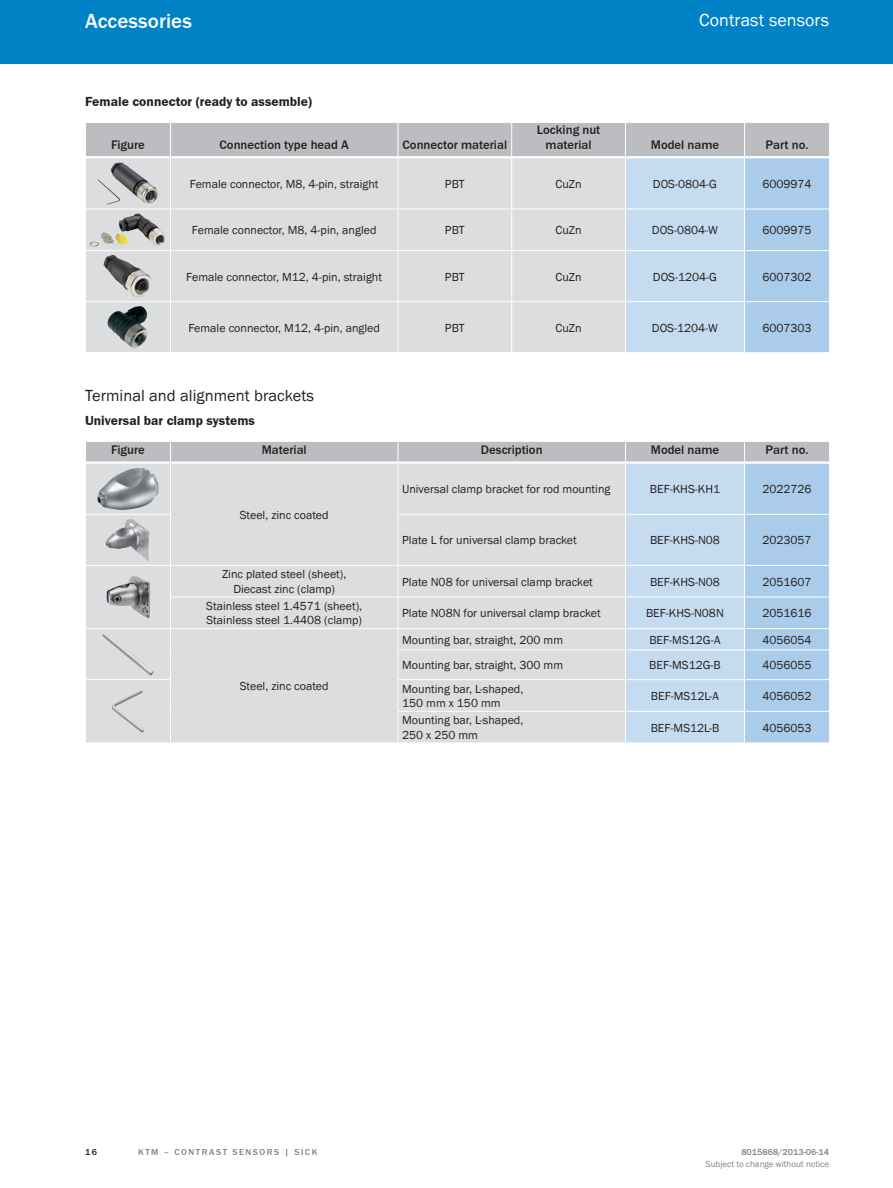
<style>
.page{position:relative;width:893px;height:1188px;background:#fff}
.page>*{position:absolute;margin:0;border:0;box-sizing:border-box;transform-origin:0 0}
.t1{font:500 21px "SICK Franklin";color:#fff}
.t2{font:18px "SICK Franklin";letter-spacing:.005em;color:#fff}
.t3{font:16.5px "SICK Franklin";letter-spacing:.005em;color:#231f20}
.t4{font:700 13.5px "SICK Franklin";letter-spacing:.005em;color:#231f20}
.t5{font:500 12.75px/15.3px "SICK Franklin";color:#231f20;text-align:center}
.t6{font:12px/14.4px "SICK Franklin";color:#231f20}
.t7{font:500 9px "SICK Franklin";color:#808285}
.t8{font:9px "SICK Franklin";color:#808285}
.t9{font:500 9px "SICK Franklin";color:#231f20}
</style>
<div class="page">
<div style="left:0;top:0;width:893px;height:64px;background:#0083c6"></div>
<svg style="left:86px;top:123px;width:743px;height:229px;background:#ced6dd"></svg>
<hr style="left:86px;top:156px;width:84px;height:2px;background:#fff">
<hr style="left:170px;top:123px;width:1px;height:33px;background:#fff">
<hr style="left:170px;top:156px;width:228px;height:2px;background:#fff">
<hr style="left:398px;top:123px;width:1px;height:33px;background:#fff">
<hr style="left:398px;top:156px;width:114px;height:2px;background:#fff">
<hr style="left:511px;top:123px;width:1px;height:33px;background:#fff">
<hr style="left:512px;top:156px;width:113px;height:2px;background:#fff">
<hr style="left:625px;top:123px;width:1px;height:33px;background:#fff">
<hr style="left:625px;top:156px;width:119px;height:2px;background:#fff">
<hr style="left:744px;top:123px;width:1px;height:33px;background:#fff">
<hr style="left:744px;top:156px;width:85px;height:2px;background:#fff">
<hr style="left:170px;top:158px;width:1px;height:51px;background:#fff">
<hr style="left:398px;top:158px;width:1px;height:51px;background:#fff">
<hr style="left:511px;top:158px;width:1px;height:51px;background:#fff">
<hr style="left:625px;top:158px;width:1px;height:51px;background:#fff">
<hr style="left:744px;top:158px;width:1px;height:51px;background:#fff">
<hr style="left:85px;top:209px;width:85px;height:1px;background:#fff">
<hr style="left:170px;top:209px;width:228px;height:1px;background:#fff">
<hr style="left:170px;top:209px;width:1px;height:41px;background:#fff">
<hr style="left:398px;top:209px;width:114px;height:1px;background:#fff">
<hr style="left:398px;top:209px;width:1px;height:41px;background:#fff">
<hr style="left:512px;top:209px;width:113px;height:1px;background:#fff">
<hr style="left:511px;top:209px;width:1px;height:41px;background:#fff">
<hr style="left:625px;top:209px;width:119px;height:1px;background:#fff">
<hr style="left:625px;top:209px;width:1px;height:41px;background:#fff">
<hr style="left:744px;top:209px;width:86px;height:1px;background:#fff">
<hr style="left:744px;top:209px;width:1px;height:41px;background:#fff">
<hr style="left:85px;top:250px;width:85px;height:1px;background:#fff">
<hr style="left:170px;top:250px;width:228px;height:1px;background:#fff">
<hr style="left:170px;top:251px;width:1px;height:50px;background:#fff">
<hr style="left:398px;top:250px;width:114px;height:1px;background:#fff">
<hr style="left:398px;top:251px;width:1px;height:50px;background:#fff">
<hr style="left:512px;top:250px;width:113px;height:1px;background:#fff">
<hr style="left:511px;top:251px;width:1px;height:50px;background:#fff">
<hr style="left:625px;top:250px;width:119px;height:1px;background:#fff">
<hr style="left:625px;top:251px;width:1px;height:50px;background:#fff">
<hr style="left:744px;top:250px;width:86px;height:1px;background:#fff">
<hr style="left:744px;top:251px;width:1px;height:50px;background:#fff">
<hr style="left:85px;top:301px;width:85px;height:1px;background:#fff">
<hr style="left:170px;top:301px;width:228px;height:1px;background:#fff">
<hr style="left:170px;top:302px;width:1px;height:50px;background:#fff">
<hr style="left:398px;top:301px;width:114px;height:1px;background:#fff">
<hr style="left:398px;top:302px;width:1px;height:50px;background:#fff">
<hr style="left:512px;top:301px;width:113px;height:1px;background:#fff">
<hr style="left:511px;top:302px;width:1px;height:50px;background:#fff">
<hr style="left:625px;top:301px;width:119px;height:1px;background:#fff">
<hr style="left:625px;top:302px;width:1px;height:50px;background:#fff">
<hr style="left:744px;top:301px;width:86px;height:1px;background:#fff">
<hr style="left:744px;top:302px;width:1px;height:50px;background:#fff">
<img style="left:98px;top:162px;width:60px;height:43px">
<img style="left:101px;top:213px;width:65px;height:33px">
<img style="left:104px;top:255px;width:48px;height:42px">
<img style="left:107px;top:306px;width:41px;height:42px">
<svg style="left:86px;top:441px;width:744px;height:302px;background:#d2dae1"></svg>
<hr style="left:398px;top:680px;width:1px;height:31px;background:#fff">
<hr style="left:398px;top:712px;width:1px;height:31px;background:#fff">
<hr style="left:85px;top:679px;width:86px;height:1px;background:#fff">
<hr style="left:170px;top:680px;width:1px;height:31px;background:#fff">
<hr style="left:170px;top:711px;width:1px;height:32px;background:#fff">
<img style="left:97px;top:468px;width:62px;height:42px">
<img style="left:106px;top:519px;width:44px;height:42px">
<img style="left:106px;top:576px;width:44px;height:42px">
<img style="left:102px;top:633px;width:51px;height:43px">
<img style="left:112px;top:690px;width:32px;height:43px">
<h1 class="t1" style="left:85px;top:8px;width:108px">Accessories</h1>
<p class="t4" style="left:85px;top:94px;width:229px">Female connector (ready to assemble)</p>
<p class="t5" style="left:111px;top:137px;width:35px">Figure</p>
<p class="t5" style="left:220px;top:137px;width:131px">Connection type head A</p>
<p class="t5" style="left:403px;top:137px;width:106px">Connector material</p>
<p class="t5" style="left:537px;top:122px;width:65px">Locking nut material</p>
<h2 class="t2" style="left:699px;top:9px;width:131px">Contrast sensors</h2>
<p class="t5" style="left:651px;top:137px;width:70px">Model name</p>
<p class="t5" style="left:766px;top:137px;width:44px">Part no.</p>
<p class="t6" style="left:190px;top:177px;width:190px">Female connector, M8, 4-pin, straight</p>
<p class="t6" style="left:445px;top:177px;width:21px">PBT</p>
<p class="t6" style="left:555px;top:177px;width:28px">CuZn</p>
<p class="t6" style="left:653px;top:177px;width:66px">DOS-0804-G</p>
<p class="t6" style="left:762px;top:177px;width:51px">6009974</p>
<p class="t6" style="left:192px;top:223px;width:186px">Female connector, M8, 4-pin, angled</p>
<p class="t6" style="left:445px;top:223px;width:21px">PBT</p>
<p class="t6" style="left:555px;top:223px;width:28px">CuZn</p>
<p class="t6" style="left:652px;top:223px;width:68px">DOS-0804-W</p>
<p class="t6" style="left:762px;top:223px;width:51px">6009975</p>
<p class="t6" style="left:186px;top:270px;width:197px">Female connector, M12, 4-pin, straight</p>
<p class="t6" style="left:445px;top:270px;width:21px">PBT</p>
<p class="t6" style="left:555px;top:270px;width:28px">CuZn</p>
<p class="t6" style="left:653px;top:270px;width:66px">DOS-1204-G</p>
<p class="t6" style="left:762px;top:270px;width:51px">6007302</p>
<p class="t6" style="left:188px;top:321px;width:193px">Female connector, M12, 4-pin, angled</p>
<p class="t6" style="left:445px;top:321px;width:21px">PBT</p>
<p class="t6" style="left:555px;top:321px;width:28px">CuZn</p>
<p class="t6" style="left:652px;top:321px;width:68px">DOS-1204-W</p>
<p class="t6" style="left:762px;top:321px;width:51px">6007303</p>
<h3 class="t3" style="left:85px;top:385px;width:231px">Terminal and alignment brackets</h3>
<p class="t4" style="left:85px;top:412px;width:171px">Universal bar clamp systems</p>
<p class="t5" style="left:111px;top:443px;width:35px">Figure</p>
<p class="t5" style="left:262px;top:443px;width:47px">Material</p>
<p class="t5" style="left:481px;top:443px;width:63px">Description</p>
<p class="t5" style="left:651px;top:443px;width:70px">Model name</p>
<p class="t5" style="left:766px;top:443px;width:44px">Part no.</p>
<p class="t6" style="left:240px;top:508px;width:90px">Steel, zinc coated</p>
<p class="t6" style="left:402px;top:482px;width:210px">Universal clamp bracket for rod mounting</p>
<p class="t6" style="left:650px;top:482px;width:72px">BEF-KHS-KH1</p>
<p class="t6" style="left:762px;top:482px;width:51px">2022726</p>
<p class="t6" style="left:402px;top:533px;width:176px">Plate L for universal clamp bracket</p>
<p class="t6" style="left:650px;top:533px;width:71px">BEF-KHS-N08</p>
<p class="t6" style="left:762px;top:533px;width:51px">2023057</p>
<p class="t6" style="left:222px;top:567px;width:126px;text-align:center">Zinc plated steel (sheet),<br>Diecast zinc (clamp)</p>
<p class="t6" style="left:402px;top:575px;width:192px">Plate N08 for universal clamp bracket</p>
<p class="t6" style="left:650px;top:575px;width:71px">BEF-KHS-N08</p>
<p class="t6" style="left:762px;top:575px;width:51px">2051607</p>
<p class="t6" style="left:206px;top:599px;width:158px">Stainless steel 1.4571 (sheet),<br>Stainless steel 1.4408 (clamp)</p>
<p class="t6" style="left:402px;top:606px;width:200px">Plate N08N for universal clamp bracket</p>
<p class="t6" style="left:646px;top:606px;width:79px">BEF-KHS-N08N</p>
<p class="t6" style="left:762px;top:606px;width:51px">2051616</p>
<p class="t6" style="left:240px;top:679px;width:90px">Steel, zinc coated</p>
<p class="t6" style="left:402px;top:633px;width:162px">Mounting bar, straight, 200 mm</p>
<p class="t6" style="left:649px;top:633px;width:73px">BEF-MS12G-A</p>
<p class="t6" style="left:762px;top:633px;width:51px">4056054</p>
<p class="t6" style="left:402px;top:658px;width:162px">Mounting bar, straight, 300 mm</p>
<p class="t6" style="left:649px;top:658px;width:73px">BEF-MS12G-B</p>
<p class="t6" style="left:762px;top:658px;width:51px">4056055</p>
<p class="t6" style="left:402px;top:682px;width:123px">Mounting bar, L-shaped,<br>150 mm x 150 mm</p>
<p class="t6" style="left:651px;top:689px;width:70px">BEF-MS12L-A</p>
<p class="t6" style="left:762px;top:689px;width:51px">4056052</p>
<p class="t6" style="left:402px;top:713px;width:123px">Mounting bar, L-shaped,<br>250 x 250 mm</p>
<p class="t6" style="left:651px;top:720px;width:70px">BEF-MS12L-B</p>
<p class="t6" style="left:762px;top:720px;width:51px">4056053</p>
<p class="t9" style="left:85px;top:1146px;width:14px">16</p>
<p class="t7" style="left:138px;top:1146px;width:78px">KTM – Co nt rast</p>
<p class="t7" style="left:232px;top:1146px;width:86px">se nso rs | SICK</p>
<p class="t7" style="left:741px;top:1146px;width:89px">8015868/2013-06-14</p>
<p class="t8" style="left:706px;top:1159px;width:125px">Subject to change without notice</p>
</div>
